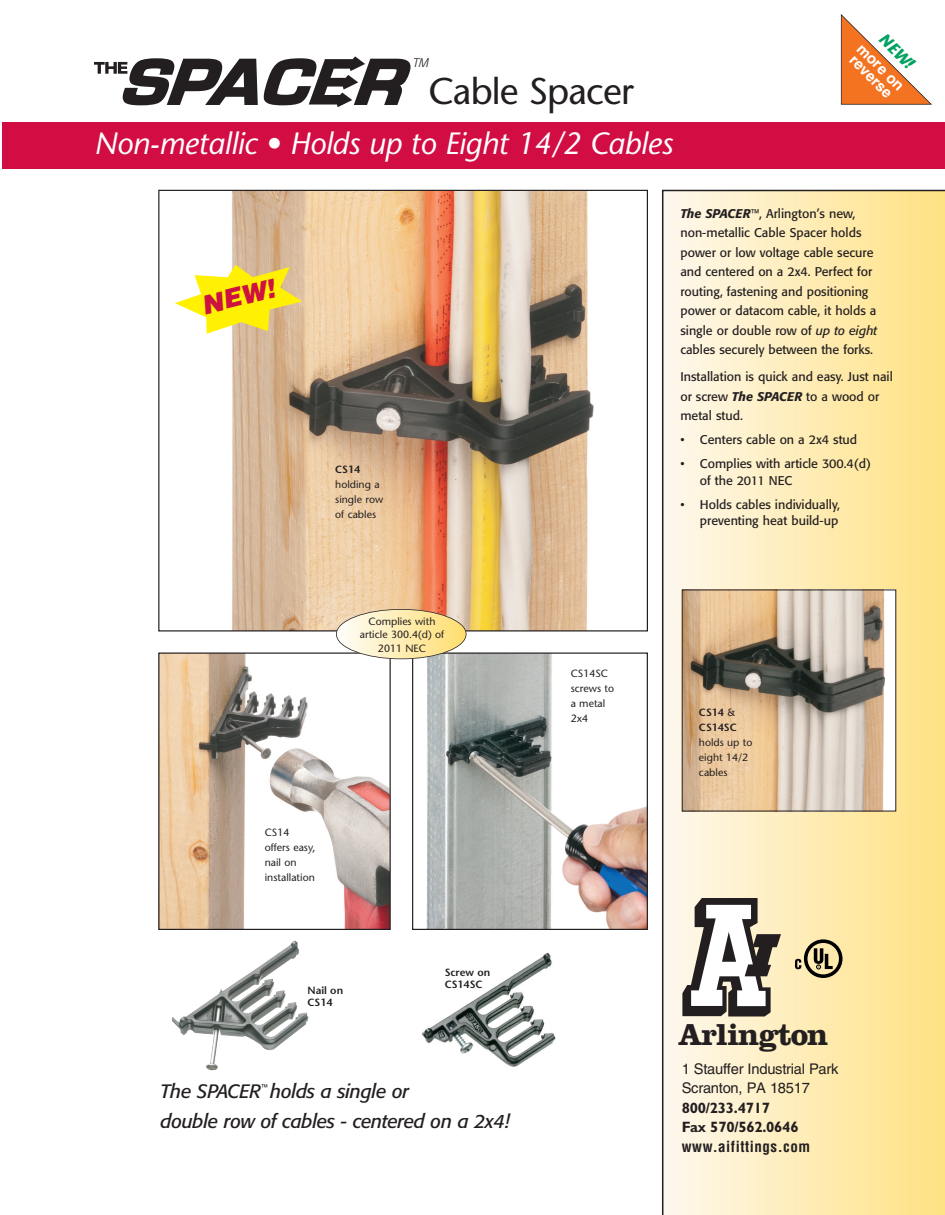
<style>
.page{position:relative;width:945px;height:1215px;background:#fff}
.page>*{position:absolute;margin:0;border:0;box-sizing:border-box;transform-origin:0 0}
.t1{font:37.05px "Stone Sans";letter-spacing:-.025em;color:#231f20}
.t2{font:700 31.5px "Clarendon";letter-spacing:-.035em;color:#231f20}
.t3{font:italic 30.75px "Stone Sans";letter-spacing:-.01em;color:#fff}
.t4{font:italic 900 25.8px "Helvetica";color:#cd1141}
.t5{font:italic 19.2px/30px "Formata";letter-spacing:-.02em;color:#231f20}
.t6{font:italic 700 16.5px "Stone Sans";color:#00a261}
.t7{font:700 15px/19.5px "Gill Sans";letter-spacing:-.015em;color:#231f20}
.t8{font:700 condensed 15px "Helvetica";letter-spacing:.035em;color:#231f20}
.t9{font:700 15px/13.5px "Helvetica";color:#fff}
.t10{font:14.7px/19.5px "Helvetica";letter-spacing:-.015em;color:#231f20}
.t11{font:12.6px/19.5px "Formata";color:#231f20}
.t12{font:italic 300 12.3px "Formata";color:#231f20}
.t13{font:10.5px/15px "Stone Sans";color:#231f20}
.t14{font:600 10.5px/12px "Stone Sans";color:#231f20}
.s1{font-weight:500;font-style:italic}
.s2{font-style:italic}
.s3{font-weight:400}
</style>
<div class="page">
<img style="left:232px;top:192px;width:362px;height:438px">
<svg style="left:662px;top:190px;width:283px;height:1025px;background:#fceab3"></svg>
<div style="left:2px;top:122px;width:943px;height:47px;background:#d20d44"></div>
<svg style="left:840px;top:14px;width:92px;height:91px"></svg>
<img style="left:160px;top:654px;width:229px;height:274px">
<div style="left:158px;top:652px;width:233px;height:278px;border:1px solid #231f20"></div>
<svg style="left:94px;top:56px;width:317px;height:51px"></svg>
<svg style="left:175px;top:265px;width:127px;height:69px"></svg>
<svg style="left:795px;top:939px;width:48px;height:39px;background:#a89c76"></svg>
<img style="left:172px;top:941px;width:137px;height:130px">
<div style="left:682px;top:590px;width:214px;height:221px;background:linear-gradient(to bottom,#fff,#fff)"></div>
<img style="left:684px;top:591px;width:201px;height:218px">
<img style="left:414px;top:655px;width:232px;height:273px">
<div style="left:412px;top:653px;width:236px;height:277px;border:1px solid #231f20"></div>
<svg style="left:336px;top:609px;width:130px;height:50px;background:#fae9b1"></svg>
<div style="left:336px;top:609px;width:130px;height:50px;border:2px solid #231f20;border-radius:50%"></div>
<img style="left:422px;top:952px;width:134px;height:115px">
<svg style="left:682px;top:898px;width:99px;height:119px"></svg>
<p class="t12" style="left:413px;top:58px;width:17px">TM</p>
<h1 class="t1" style="left:428px;top:77px;width:207px">Cable Spacer</h1>
<h3 class="t3" style="left:94px;top:131px;width:580px">Non-metallic • Holds up to Eight 14/2 Cables</h3>
<h3 class="t6" style="left:887px;top:32px;width:43px;rotate:45deg">NEW!</h3>
<p class="t9" style="left:864px;top:41px;width:61px;rotate:45deg">more on reverse</p>
<h3 class="t4" style="left:198px;top:291px;width:76px;rotate:-14deg">NEW!</h3>
<p class="t14" style="left:335px;top:464px;width:26px">CS14</p>
<p class="t13" style="left:335px;top:478px;width:49px">holding a single row of cables</p>
<p class="t13" style="left:360px;top:616px;width:86px;line-height:13.5px;text-align:center">Complies with article 300.4(d) of<br>2011 NEC</p>
<p class="t13" style="left:265px;top:826px;width:52px">CS14 offers easy, nail on installation</p>
<p class="t14" style="left:308px;top:985px;width:37px">Nail on<br>CS14</p>
<p class="t14" style="left:445px;top:967px;width:47px">Screw on<br>CS14SC</p>
<h3 class="t5" style="left:161px;top:1078px;width:351px">The SPACER<sup>™</sup> holds a single or<br>double row of cables - centered on a 2x4!</h3>
<p class="t13" style="left:571px;top:667px;width:45px">CS14SC screws to a metal<br>2x4</p>
<p class="t11" style="left:680px;top:205px;width:198px"><span class="s1">The SPACER</span>™, Arlington’s new, non-metallic Cable Spacer holds power or low voltage cable secure and centered on a 2x4. Perfect for routing, fastening and positioning power or datacom cable, it holds a single or double row of <span class="s2">up to eight </span>cables securely between the forks.</p>
<p class="t11" style="left:680px;top:368px;width:214px">Installation is quick and easy. Just nail or screw <span class="s1">The SPACER</span> to a wood or metal stud.</p>
<p class="t11" style="left:680px;top:431px;width:178px">• Centers cable on a 2x4 stud</p>
<p class="t11" style="left:700px;top:457px;width:173px;line-height:16.5px;text-indent:-19px">• Complies with article 300.4(d) of the 2011 NEC</p>
<p class="t11" style="left:680px;top:497px;width:161px;line-height:16.5px;text-align:right">• Holds cables individually, preventing heat build-up</p>
<p class="t14" style="left:699px;top:706px;width:39px;line-height:15px">CS14 <span class="s3">&amp;<br></span>CS14SC</p>
<p class="t13" style="left:699px;top:736px;width:55px">holds up to eight 14/2 cables</p>
<h2 class="t2" style="left:678px;top:1024px;width:152px">Arlington</h2>
<p class="t10" style="left:682px;top:1060px;width:158px">1 Stauffer Industrial Park<br>Scranton, PA 18517</p>
<p class="t7" style="left:682px;top:1099px;width:118px">800/233.4717<br>Fax 570/562.0646</p>
<p class="t8" style="left:682px;top:1138px;width:130px">www.aifittings.com</p>
</div>
